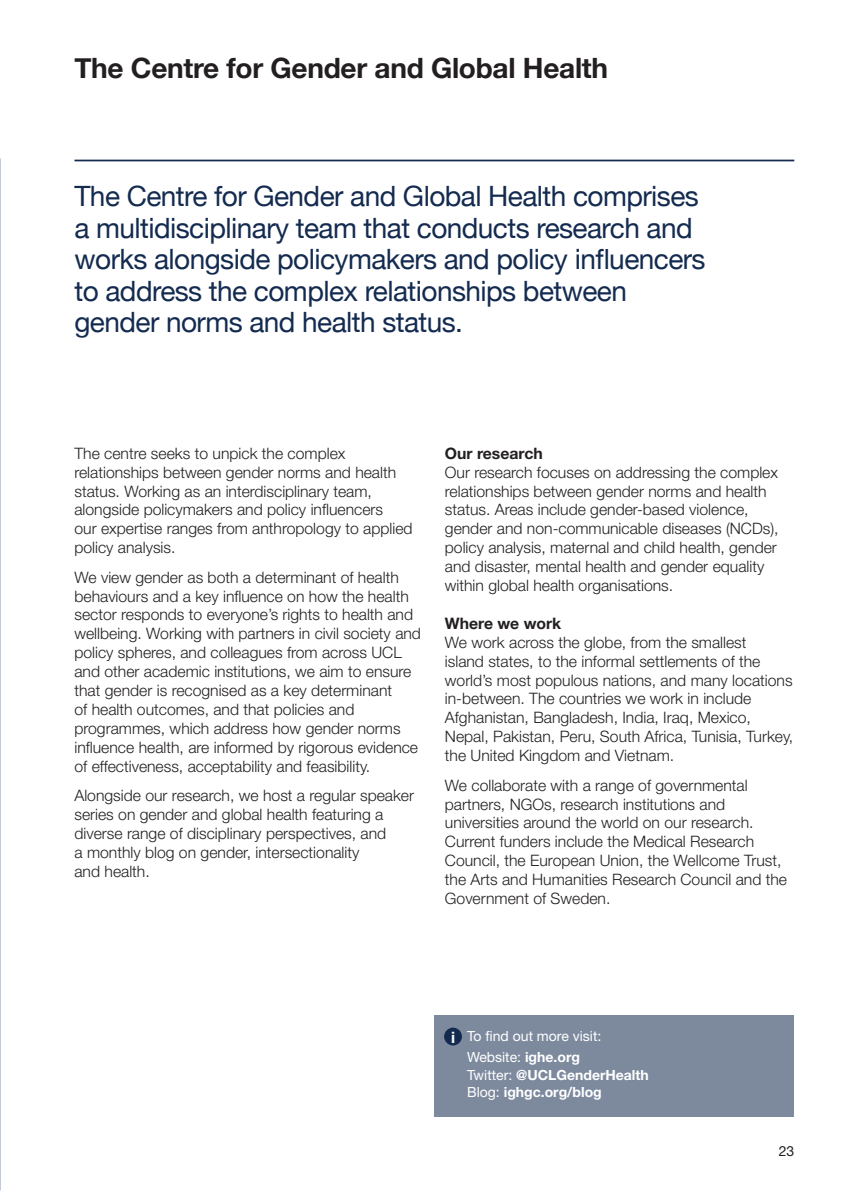
<style>
.page{position:relative;width:844px;height:1191px;background:#fff}
.page>*{position:absolute;margin:0;border:0;box-sizing:border-box;transform-origin:0 0}
.t1{font:28px/31.5px "Helvetica Neue";letter-spacing:-.02em;color:#142b50}
.t2{font:700 28px "Helvetica Neue";letter-spacing:-.01em;color:#231f20}
.t3{font:300 15.75px/18.9px "Helvetica Neue LT Std";color:#231f20}
.t4{font:700 15.75px "Helvetica Neue";color:#231f20}
.t5{font:700 15.75px "Helvetica Neue LT Std";color:#fff}
.t6{font:700 14px "Helvetica Neue LT Std";color:#fff}
.t7{font:14px "Helvetica Neue LT Std";color:#fff}
.t8{font:14px "Helvetica Neue LT Std";color:#231f20}
.s1{font-weight:700}
.s2{font-weight:400}
</style>
<div class="page">
<hr style="left:74px;top:160px;width:720px;height:1px;background:#142b50">
<div style="left:434px;top:1015px;width:360px;height:101px;background:#7d8a9e"></div>
<div style="left:444px;top:1027px;width:18px;height:18px;background:#142b50;border-radius:50%"></div>
<p class="t2" style="left:74px;top:46px;width:535px">The Centre for Gender and Global Health</p>
<p class="t1" style="left:74px;top:182px;width:632px">The Centre for Gender and Global Health comprises a multidisciplinary team that conducts research and works alongside policymakers and policy influencers to address the complex relationships between gender norms and health status.</p>
<p class="t3" style="left:74px;top:443px;width:339px">The centre seeks to unpick the complex relationships between gender norms and health status. Working as an interdisciplinary team, alongside policymakers and policy influencers<br>our expertise ranges from anthropology to applied policy analysis.</p>
<p class="t3" style="left:74px;top:567px;width:348px">We view gender as both a determinant of health behaviours and a key influence on how the health sector responds to everyone’s rights to health and wellbeing. Working with partners in civil society and policy spheres, and colleagues from across UCL and other academic institutions, we aim to ensure that gender is recognised as a key determinant<br>of health outcomes, and that policies and programmes, which address how gender norms influence health, are informed by rigorous evidence of effectiveness, acceptability and feasibility.</p>
<p class="t3" style="left:74px;top:785px;width:341px">Alongside our research, we host a regular speaker series on gender and global health featuring a diverse range of disciplinary perspectives, and<br>a monthly blog on gender, intersectionality<br>and health.</p>
<p class="t3" style="left:445px;top:443px;width:335px"><span class="s1">Our research<br></span>Our research focuses on addressing the complex relationships between gender norms and health status. Areas include gender-based violence, gender and non-communicable diseases (NCDs), policy analysis, maternal and child health, gender and disaster, mental health and gender equality within global health organisations.</p>
<p class="t4" style="left:445px;top:611px;width:118px">Where we work</p>
<p class="t3" style="left:445px;top:632px;width:350px">We work across the globe, from the smallest<br>island states, to the informal settlements of the world’s most populous nations, and many locations in-between. The countries we work in include Afghanistan, Bangladesh, India, Iraq, Mexico, Nepal, Pakistan, Peru, South Africa, Tunisia, Turkey, the United Kingdom and Vietnam.</p>
<p class="t3" style="left:445px;top:775px;width:343px">We collaborate with a range of governmental partners, NGOs, research institutions and universities around the world on our research.<br>Current funders include the Medical Research Council, the European Union, the Wellcome Trust, the Arts and Humanities Research Council and the Government of Sweden.</p>
<p class="t5" style="left:451px;top:1027px;width:6px">i</p>
<p class="t7" style="left:467px;top:1027px;width:136px">To find out more visit:</p>
<p class="t7" style="left:467px;top:1048px;width:114px">Website: <span class="s1">ighe.org</span></p>
<p class="t6" style="left:467px;top:1066px;width:183px"><span class="s2">Twitter:</span> @UCLGenderHealth</p>
<p class="t6" style="left:467px;top:1083px;width:136px"><span class="s2">Blog:</span> ighgc.org/blog</p>
<p class="t8" style="left:778px;top:1142px;width:17px">23</p>
</div>
